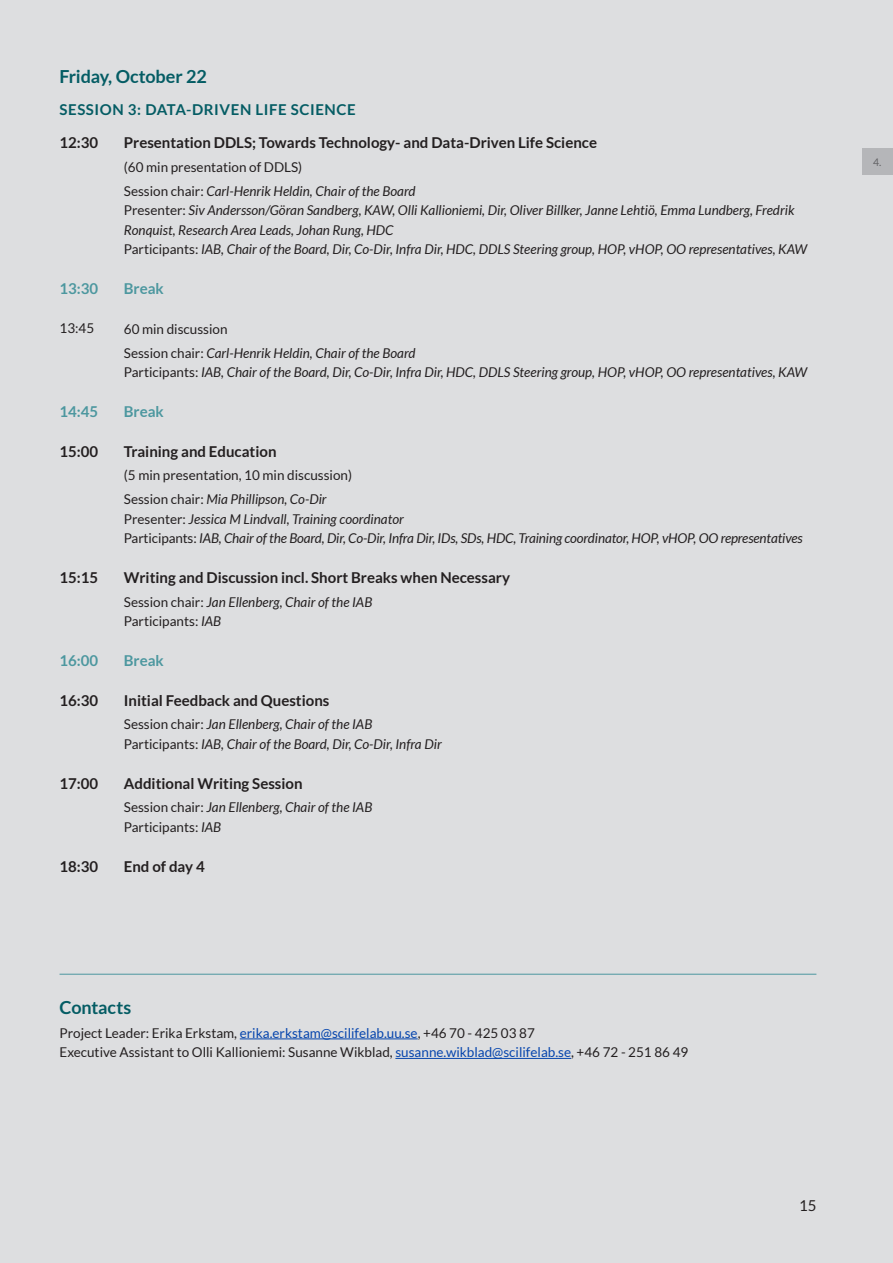
<style>
.page{position:relative;width:893px;height:1263px;background:#dddee0}
.page>*{position:absolute;margin:0;border:0;box-sizing:border-box;transform-origin:0 0}
.Content_nivå_2{font:700 18px "Lato";letter-spacing:-.01em;color:#045c64}
.t1{font:700 15px "Lato";color:#231f20}
.t2{font:700 15px "Lato";letter-spacing:.04em;color:#045c64}
.t3{font:700 15px "Lato";color:#4c979f}
.t4{font:15px "Lato";color:#231f20}
.t5{font:italic 13.5px/19.5px "Lato";color:#231f20}
.Content_nivå_2-2{font:13.5px "Lato";color:#231f20}
.t6{font:10.5px "Lato";color:#636366}
.s1{font-style:normal}
.s2{font-style:italic}
.s3{color:#0645ad}
</style>
<div class="page">
<div style="left:862px;top:148px;width:31px;height:27px;background:#b5b6b9"></div>
<hr style="left:240px;top:1038px;width:178px;height:1px;background:#0645ad">
<hr style="left:395px;top:1058px;width:176px;height:1px;background:#0645ad">
<hr style="left:60px;top:974px;width:756px;height:1px;background:#4c979f">
<p class="Content_nivå_2" style="left:60px;top:66px;width:149px">Friday, October 22</p>
<p class="t2" style="left:60px;top:101px;width:298px">SESSION 3: DATA-DRIVEN LIFE SCIENCE</p>
<p class="t1" style="left:60px;top:134px;width:40px">12:30</p>
<p class="t1" style="left:124px;top:134px;width:475px">Presentation DDLS; Towards Technology- and Data-Driven Life Science</p>
<p class="Content_nivå_2-2" style="left:124px;top:160px;width:180px">(60 min presentation of DDLS)</p>
<p class="t5" style="left:124px;top:182px;width:293px"><span class="s1">Session chair:</span> Carl-Henrik Heldin, Chair of the Board</p>
<p class="t5" style="left:124px;top:201px;width:672px"><span class="s1">Presenter:</span> Siv Andersson/Göran Sandberg, KAW, Olli Kallioniemi, Dir, Oliver Billker, Janne Lehtiö, Emma Lundberg, Fredrik<br>Ronquist, Research Area Leads, Johan Rung, HDC</p>
<p class="t5" style="left:124px;top:240px;width:685px"><span class="s1">Participants:</span> IAB, Chair of the Board, Dir, Co-Dir, Infra Dir, HDC, DDLS Steering group, HOP, vHOP, OO representatives, KAW</p>
<p class="t3" style="left:60px;top:280px;width:40px">13:30</p>
<p class="t3" style="left:124px;top:280px;width:42px">Break</p>
<p class="Content_nivå_2-2" style="left:60px;top:320px;width:36px">13:45</p>
<p class="Content_nivå_2-2" style="left:124px;top:321px;width:105px">60 min discussion</p>
<p class="t5" style="left:124px;top:343px;width:293px"><span class="s1">Session chair:</span> Carl-Henrik Heldin, Chair of the Board</p>
<p class="t5" style="left:124px;top:363px;width:685px"><span class="s1">Participants:</span> IAB, Chair of the Board, Dir, Co-Dir, Infra Dir, HDC, DDLS Steering group, HOP, vHOP, OO representatives, KAW</p>
<p class="t3" style="left:60px;top:403px;width:40px">14:45</p>
<p class="t3" style="left:124px;top:403px;width:42px">Break</p>
<p class="t1" style="left:60px;top:443px;width:40px">15:00</p>
<p class="t1" style="left:124px;top:443px;width:154px">Training and Education</p>
<p class="Content_nivå_2-2" style="left:124px;top:468px;width:230px">(5 min presentation, 10 min discussion)</p>
<p class="t5" style="left:124px;top:490px;width:204px"><span class="s1">Session chair:</span> Mia Phillipson, Co-Dir</p>
<p class="t5" style="left:124px;top:509px;width:281px"><span class="s1">Presenter:</span> Jessica M Lindvall, Training coordinator</p>
<p class="t5" style="left:124px;top:529px;width:680px"><span class="s1">Participants:</span> IAB, Chair of the Board, Dir, Co-Dir, Infra Dir, IDs, SDs, HDC, Training coordinator, HOP, vHOP, OO representatives</p>
<p class="t1" style="left:60px;top:569px;width:40px">15:15</p>
<p class="t1" style="left:124px;top:569px;width:388px">Writing and Discussion incl. Short Breaks when Necessary</p>
<p class="t5" style="left:124px;top:592px;width:250px"><span class="s1">Session chair:</span> Jan Ellenberg, Chair of the IAB</p>
<p class="Content_nivå_2-2" style="left:124px;top:614px;width:99px">Participants: <span class="s2">IAB</span></p>
<p class="t3" style="left:60px;top:652px;width:40px">16:00</p>
<p class="t3" style="left:124px;top:652px;width:42px">Break</p>
<p class="t1" style="left:60px;top:691px;width:40px">16:30</p>
<p class="t1" style="left:124px;top:691px;width:207px">Initial Feedback and Questions</p>
<p class="t5" style="left:124px;top:715px;width:250px"><span class="s1">Session chair:</span> Jan Ellenberg, Chair of the IAB</p>
<p class="t5" style="left:124px;top:734px;width:319px"><span class="s1">Participants:</span> IAB, Chair of the Board, Dir, Co-Dir, Infra Dir</p>
<p class="t1" style="left:60px;top:774px;width:40px">17:00</p>
<p class="t1" style="left:124px;top:774px;width:180px">Additional Writing Session</p>
<p class="t5" style="left:124px;top:798px;width:250px"><span class="s1">Session chair:</span> Jan Ellenberg, Chair of the IAB</p>
<p class="Content_nivå_2-2" style="left:124px;top:819px;width:99px">Participants: <span class="s2">IAB</span></p>
<p class="t1" style="left:60px;top:857px;width:40px">18:30</p>
<p class="t1" style="left:124px;top:857px;width:82px">End of day 4</p>
<p class="Content_nivå_2" style="left:60px;top:997px;width:73px">Contacts</p>
<p class="Content_nivå_2-2" style="left:60px;top:1025px;width:477px">Project Leader: Erika Erkstam, <span class="s3">erika.erkstam@scilifelab.uu.se</span>, +46 70 - 425 03 87</p>
<p class="Content_nivå_2-2" style="left:60px;top:1045px;width:630px">Executive Assistant to Olli Kallioniemi: Susanne Wikblad, <span class="s3">susanne.wikblad@scilifelab.se</span>, +46 72 - 251 86 49</p>
<p class="t4" style="left:799px;top:1197px;width:19px">15</p>
<p class="t6" style="left:873px;top:156px;width:10px">4.</p>
</div>
